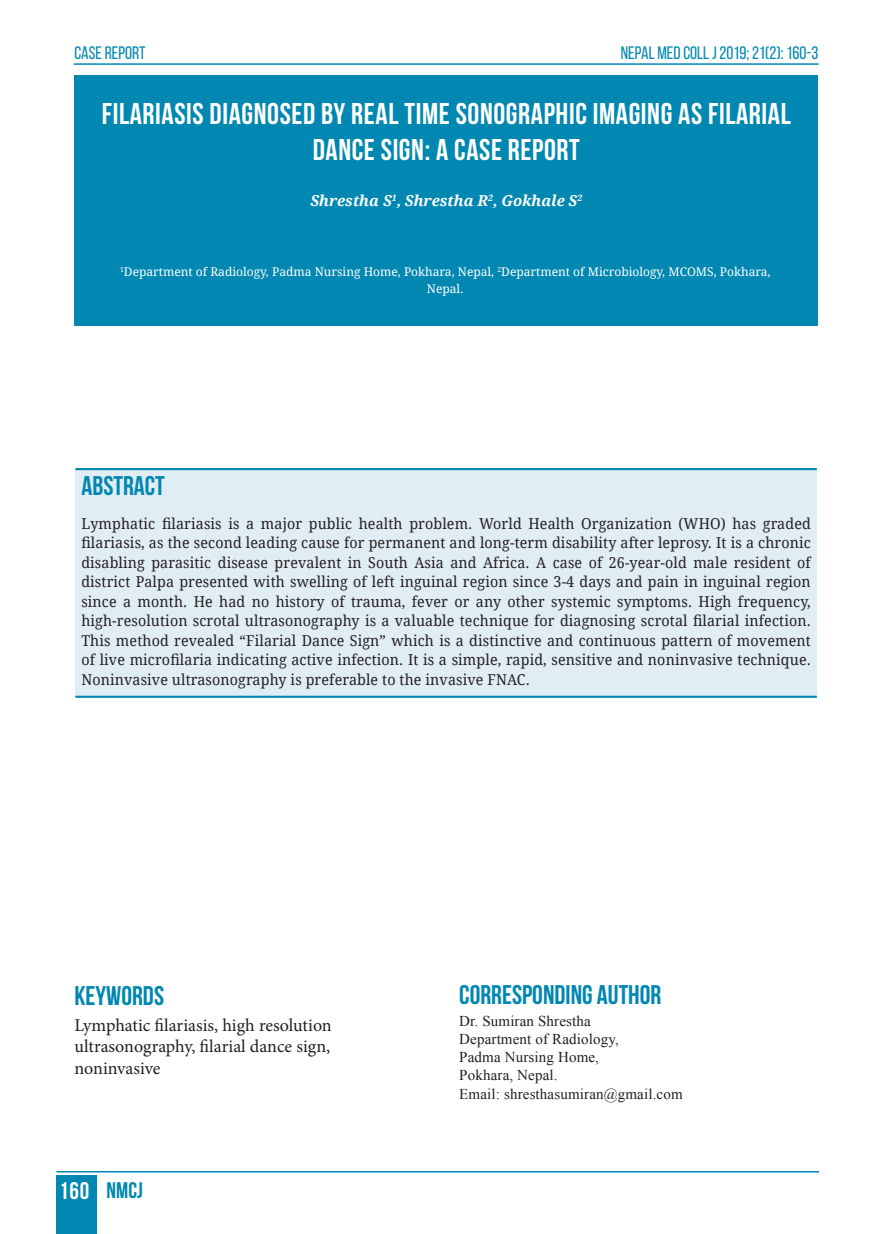
<style>
.page{position:relative;width:893px;height:1234px;background:#fff}
.page>*{position:absolute;margin:0;border:0;box-sizing:border-box;transform-origin:0 0}
.t1{font:700 30px/36px "Bebas Neue";letter-spacing:.02em;color:#fff;text-align:center}
.subhead{font:700 27px "Bebas Neue";color:#0087b2}
.t2{font:700 22.5px "Bebas Neue";color:#0087b2}
.t3{font:18px/21.6px "Minion Pro";color:#231f20;text-align:justify}
.t4{font:18px "Bebas Neue";color:#0087b2}
.Main_text_font_10{font:15px/19.5px "Droid Serif";letter-spacing:.01em;color:#231f20;text-align:justify;scale:.95 1}
.t5{font:15px "Times New Roman";letter-spacing:.01em;color:#231f20}
.t6{font:italic 700 15px "Droid Serif";color:#fff}
.t7{font:12px/16.5px "Droid Serif";color:#fff;text-align:center}
.s1{font-size:24px;color:#fff}
</style>
<div class="page">
<hr style="left:74px;top:63px;width:745px;height:2px;background:#0087b2">
<div style="left:57px;top:1174px;width:40px;height:59px;background:#0087b2"></div>
<hr style="left:57px;top:1170px;width:762px;height:2px;background:#0087b2">
<div style="left:74px;top:75px;width:744px;height:250px;background:#0087b2"></div>
<div style="left:75px;top:469px;width:742px;height:227px;background:#e1edf4"></div>
<hr style="left:75px;top:468px;width:742px;height:2px;background:#0087b2">
<hr style="left:75px;top:695px;width:742px;height:2px;background:#0087b2">
<p class="t4" style="left:74px;top:43px;width:73px">CASE REPORT</p>
<p class="t4" style="left:621px;top:43px;width:199px">NEPAL MED COLL J 2019; 21(2): 160-3</p>
<p class="t1" style="left:102px;top:96px;width:691px">FILARIASIS DIAGNOSED BY REAL TIME SONOGRAPHIC IMAGING AS FILARIAL<br>DANCE SIGN: A CASE REPORT</p>
<p class="t6" style="left:310px;top:190px;width:273px">Shrestha S<sup>1</sup>, Shrestha R<sup>2</sup>, Gokhale S<sup>2</sup></p>
<p class="t7" style="left:120px;top:263px;width:652px"><sup>1</sup>Department of Radiology, Padma Nursing Home, Pokhara, Nepal, <sup>2</sup>Department of Microbiology, MCOMS, Pokhara,<br>Nepal.</p>
<p class="subhead" style="left:81px;top:471px;width:85px">ABSTRACT</p>
<p class="Main_text_font_10" style="left:81px;top:513px;width:769px">Lymphatic filariasis is a major public health problem. World Health Organization (WHO) has graded filariasis, as the second leading cause for permanent and long-term disability after leprosy. It is a chronic disabling parasitic disease prevalent in South Asia and Africa. A case of 26-year-old male resident of district Palpa presented with swelling of left inguinal region since 3-4 days and pain in inguinal region since a month. He had no history of trauma, fever or any other systemic symptoms. High frequency, high-resolution scrotal ultrasonography is a valuable technique for diagnosing scrotal filarial infection.<br>This method revealed “Filarial Dance Sign” which is a distinctive and continuous pattern of movement of live microfilaria indicating active infection. It is a simple, rapid, sensitive and noninvasive technique.<br>Noninvasive ultrasonography is preferable to the invasive FNAC.</p>
<p class="subhead" style="left:74px;top:980px;width:91px">KEYWORDS</p>
<p class="t3" style="left:74px;top:1013px;width:259px">Lymphatic filariasis, high resolution ultrasonography, filarial dance sign, noninvasive</p>
<h3 class="t2" style="left:59px;top:1177px;width:85px"><span class="s1">160</span> NMCJ</h3>
<p class="subhead" style="left:459px;top:979px;width:204px">CORRESPONDING AUTHOR</p>
<p class="t5" style="left:459px;top:1011px;width:133px">Dr. Sumiran Shrestha</p>
<p class="t5" style="left:459px;top:1029px;width:161px">Department of Radiology,</p>
<p class="t5" style="left:459px;top:1047px;width:141px">Padma Nursing Home,</p>
<p class="t5" style="left:459px;top:1065px;width:100px">Pokhara, Nepal.</p>
<p class="t5" style="left:459px;top:1083px;width:225px">Email: shresthasumiran@gmail.com</p>
</div>
